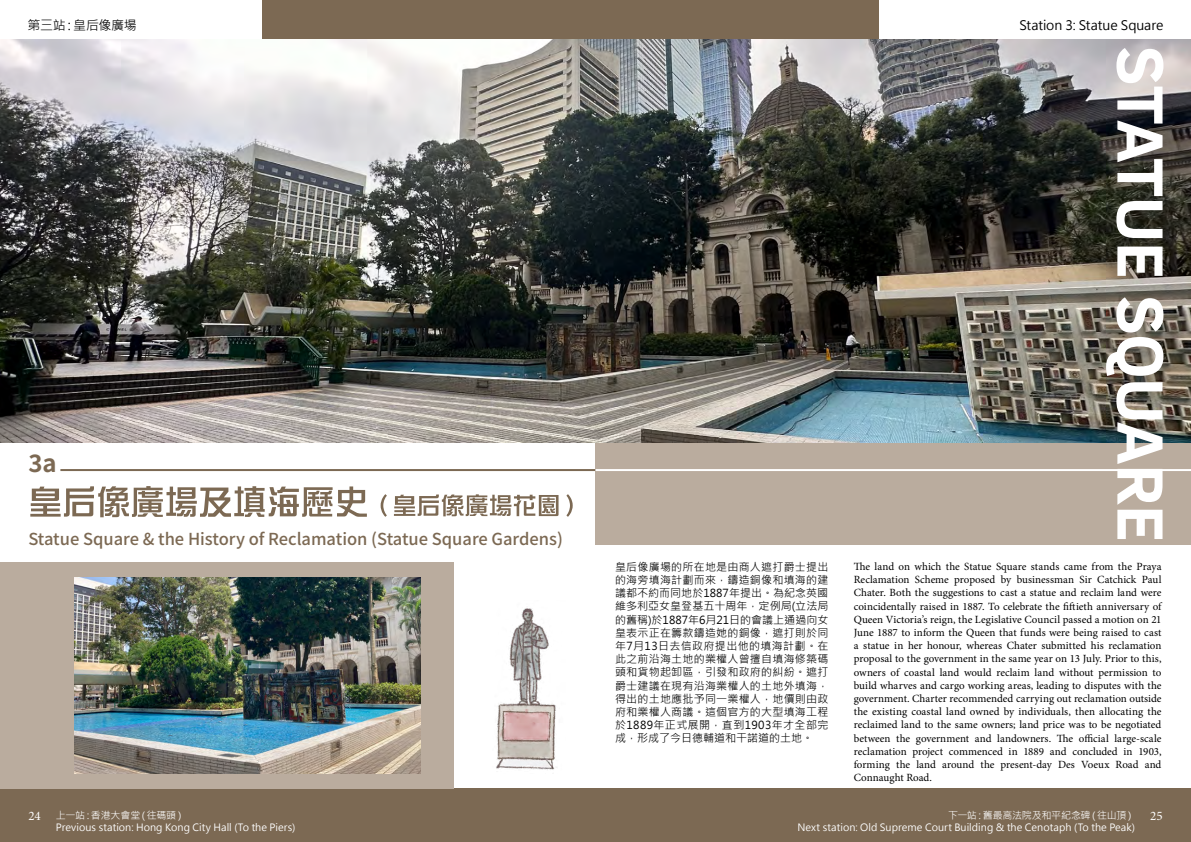
<style>
.page{position:relative;width:1191px;height:842px;background:#fff}
.page>*{position:absolute;margin:0;border:0;box-sizing:border-box;transform-origin:0 0}
.t1{font:700 24px "Source Han Sans HK";color:#7c6953}
.t2{font:500 16.5px "Source Han Sans HK";color:#7c6953}
.t3{font:13px "Microsoft Jheng Hei";letter-spacing:-.005em;color:#000}
.t4{font:13px "Microsoft Jheng Hei";letter-spacing:-.025em;color:#000}
.t5{font:13px "Minion Pro";color:#fff}
.t6{font:11px/13.2px "Minion Pro";color:#000;text-align:justify}
.t7{font:11px/13.2px "Microsoft Jheng Hei";letter-spacing:.02em;color:#000;text-align:justify}
.t8{font:10px/12px "Microsoft Jheng Hei";color:#fff}
</style>
<div class="page">
<div style="left:0;top:789px;width:1191px;height:53px;background:#7c6953"></div>
<div style="left:0;top:562px;width:454px;height:226px;background:#baac9e"></div>
<div style="left:263px;top:0;width:616px;height:40px;background:#7c6953"></div>
<div style="left:595px;top:442px;width:596px;height:103px;background:#baac9e"></div>
<img style="left:74px;top:577px;width:346px;height:197px">
<img style="left:0;top:40px;width:1191px;height:402px">
<svg style="left:30px;top:486px;width:337px;height:31px"></svg>
<svg style="left:380px;top:494px;width:192px;height:23px"></svg>
<hr style="left:60px;top:469px;width:535px;height:2px;background:#7c6953">
<img style="left:496px;top:608px;width:61px;height:162px">
<hr style="left:595px;top:469px;width:596px;height:2px;background:#fff">
<svg style="left:1116px;top:48px;width:47px;height:228px"></svg>
<svg style="left:1106px;top:297px;width:57px;height:242px"></svg>
<p class="t4" style="left:27px;top:17px;width:111px">第三站：皇后像廣場</p>
<p class="t3" style="left:1019px;top:17px;width:145px">Station 3: Statue Square</p>
<p class="t1" style="left:28px;top:449px;width:30px">3a</p>
<p class="t2" style="left:28px;top:530px;width:536px">Statue Square &amp; the History of Reclamation (Statue Square Gardens)</p>
<p class="t7" style="left:615px;top:560px;width:215px">皇后像廣場的所在地是由商人遮打爵士提出的海旁填海計劃而來，鑄造銅像和填海的建議都不約而同地於1887年提出。為紀念英國維多利亞女皇登基五十周年，定例局(立法局的舊稱)於1887年6月21日的會議上通過向女皇表示正在籌款鑄造她的銅像，遮打則於同年7月13日去信政府提出他的填海計劃。在此之前沿海土地的業權人曾擅自填海修築碼頭和貨物起卸區，引發和政府的糾紛。遮打爵士建議在現有沿海業權人的土地外填海，得出的土地應批予同一業權人，地價則由政府和業權人商議。這個官方的大型填海工程於1889年正式展開，直到1903年才全部完成，形成了今日德輔道和干諾道的土地。</p>
<p class="t6" style="left:854px;top:560px;width:309px">The land on which the Statue Square stands came from the Praya Reclamation Scheme proposed by businessman Sir Catchick Paul Chater. Both the suggestions to cast a statue and reclaim land were coincidentally raised in 1887. To celebrate the fiftieth anniversary of Queen Victoria’s reign, the Legislative Council passed a motion on 21<br>June 1887 to inform the Queen that funds were being raised to cast a statue in her honour, whereas Chater submitted his reclamation proposal to the government in the same year on 13 July. Prior to this, owners of coastal land would reclaim land without permission to build wharves and cargo working areas, leading to disputes with the government. Charter recommended carrying out reclamation outside the existing coastal land owned by individuals, then allocating the reclaimed land to the same owners; land price was to be negotiated between the government and landowners. The official large-scale reclamation project commenced in 1889 and concluded in 1903, forming the land around the present-day Des Voeux Road and Connaught Road.</p>
<p class="t8" style="left:56px;top:810px;width:241px">上一站：香港大會堂（往碼頭）<br>Previous station: Hong Kong City Hall (To the Piers)</p>
<p class="t8" style="left:797px;top:809px;width:339px;text-align:right">下一站：舊最高法院及和平紀念碑（往山頂）<br>Next station: Old Supreme Court Building &amp; the Cenotaph (To the Peak)</p>
<p class="t5" style="left:28px;top:807px;width:14px">24</p>
<p class="t5" style="left:1150px;top:807px;width:14px">25</p>
</div>
